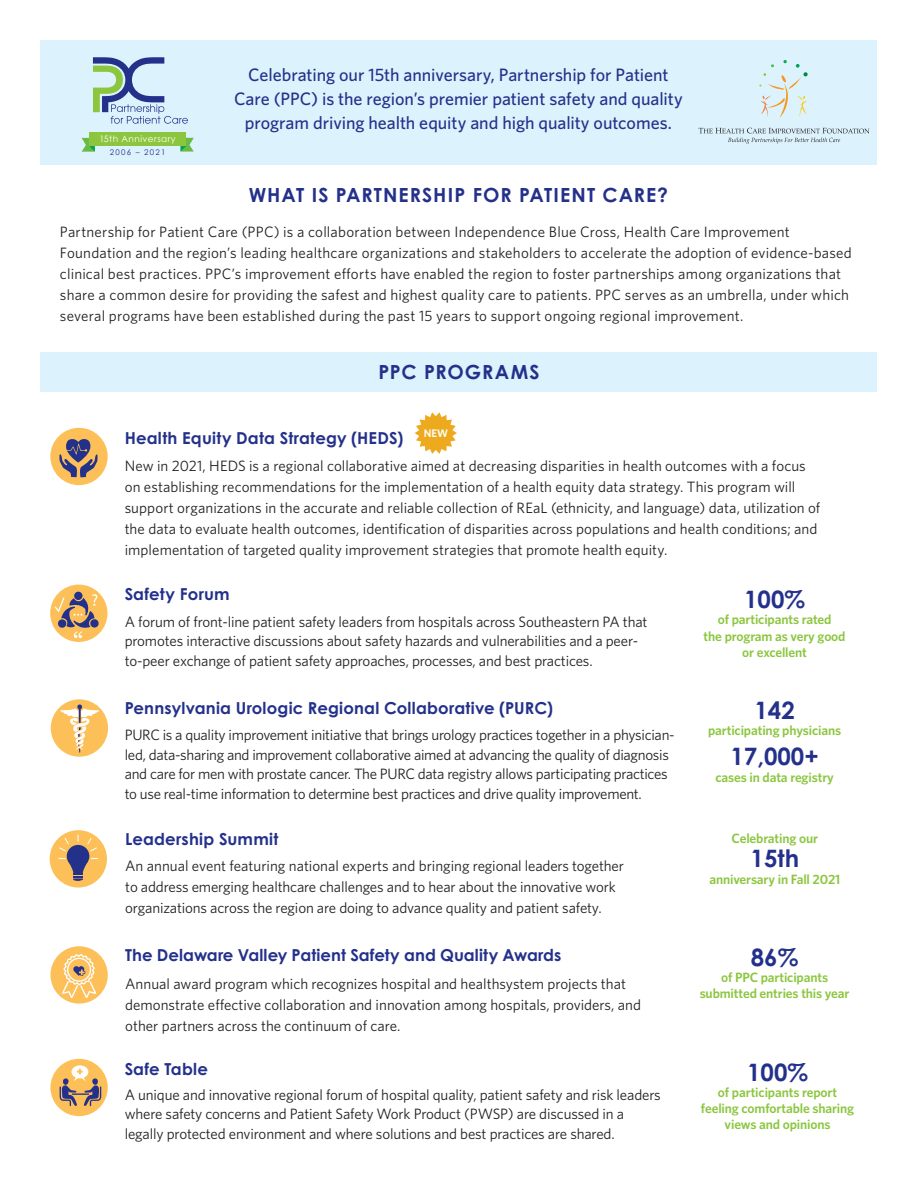
<style>
.page{position:relative;width:918px;height:1188px;background:#fff}
.page>*{position:absolute;margin:0;border:0;box-sizing:border-box;transform-origin:0 0}
.t1{font:700 24px "Century Gothic Pro";color:#24318b}
.Heading{font:700 19.5px "Century Gothic Pro";letter-spacing:.05em;color:#24318b}
.t2{font:500 18px/24px "Whitney";letter-spacing:-.005em;color:#24318b;text-align:center}
.t3{font:700 16.5px "Century Gothic Pro";letter-spacing:.01em;color:#24318b}
.body_text{font:15px/21px "Whitney";color:#231f20}
.body_text-2{font:15px/19.5px "Whitney";letter-spacing:-.02em;color:#231f20}
.Factoid_inline{font:600 13.5px/16.2px "Whitney";letter-spacing:-.01em;color:#8bc63e;text-align:center}
.t4{font:600 10.95px "Whitney";color:#fff}
.t5{font:10.35px "Century Gothic Pro";letter-spacing:.015em;color:#fff}
.t6{font:8.85px "Century Gothic Pro";letter-spacing:.05em;color:#fff}
.t7{font:7.8px "Century Gothic Pro";letter-spacing:.155em;color:#24318b}
</style>
<div class="page">
<div style="left:40px;top:352px;width:838px;height:40px;background:#dcf2fc"></div>
<div style="left:40px;top:40px;width:838px;height:125px;background:#dcf2fc"></div>
<svg style="left:93px;top:57px;width:95px;height:67px"></svg>
<svg style="left:181px;top:138px;width:13px;height:14px"></svg>
<svg style="left:82px;top:138px;width:13px;height:14px"></svg>
<div style="left:89px;top:132px;width:97px;height:14px;background:#8bc63e"></div>
<div style="left:50px;top:585px;width:57px;height:57px;background:#fdc059;border-radius:50%"></div>
<div style="left:74px;top:592px;width:9px;height:8px;background:#24318b;border-radius:50%"></div>
<svg style="left:55px;top:594px;width:44px;height:44px"></svg>
<div style="left:50px;top:1059px;width:58px;height:57px;background:#fdc059;border-radius:50%"></div>
<svg style="left:60px;top:1065px;width:41px;height:41px"></svg>
<div style="left:50px;top:830px;width:57px;height:58px;background:#fdc059;border-radius:50%"></div>
<svg style="left:58px;top:835px;width:40px;height:46px"></svg>
<div style="left:50px;top:428px;width:58px;height:57px;background:#fdc059;border-radius:50%"></div>
<svg style="left:59px;top:439px;width:39px;height:38px"></svg>
<div style="left:51px;top:699px;width:57px;height:58px;background:#fdc059;border-radius:50%"></div>
<svg style="left:60px;top:704px;width:39px;height:49px"></svg>
<div style="left:50px;top:946px;width:58px;height:58px;background:#fdc059;border-radius:50%"></div>
<svg style="left:62px;top:954px;width:34px;height:44px"></svg>
<svg style="left:415px;top:412px;width:42px;height:42px"></svg>
<svg style="left:699px;top:128px;width:170px;height:16px"></svg>
<svg style="left:759px;top:60px;width:49px;height:58px"></svg>
<p class="t5" style="left:97px;top:130px;width:85px">1<sub>1</sub>5th Anniversary</p>
<p class="t6" style="left:104px;top:134px;width:73px">5th Anniversary</p>
<p class="t7" style="left:110px;top:148px;width:57px">2006 – 2021</p>
<p class="t2" style="left:234px;top:62px;width:450px">Celebrating our 15th anniversary, Partnership for Patient<br>Care (PPC) is the region’s premier patient safety and quality program driving health equity and high quality outcomes.</p>
<p class="Heading" style="left:249px;top:183px;width:421px">WHAT IS PARTNERSHIP FOR PATIENT CARE?</p>
<p class="body_text" style="left:60px;top:221px;width:794px">Partnership for Patient Care (PPC) is a collaboration between Independence Blue Cross, Health Care Improvement Foundation and the region’s leading healthcare organizations and stakeholders to accelerate the adoption of evidence-based clinical best practices. PPC’s improvement efforts have enabled the region to foster partnerships among organizations that share a common desire for providing the safest and highest quality care to patients. PPC serves as an umbrella, under which several programs have been established during the past 15 years to support ongoing regional improvement.</p>
<p class="Heading" style="left:378px;top:359px;width:163px">PPC PROGRAMS</p>
<p class="t3" style="left:125px;top:428px;width:280px">Health Equity Data Strategy (HEDS)</p>
<p class="t4" style="left:424px;top:426px;width:26px">NEW</p>
<p class="body_text" style="left:125px;top:455px;width:697px">New in 2021, HEDS is a regional collaborative aimed at decreasing disparities in health outcomes with a focus on establishing recommendations for the implementation of a health equity data strategy. This program will support organizations in the accurate and reliable collection of REaL (ethnicity, and language) data, utilization of the data to evaluate health outcomes, identification of disparities across populations and health conditions; and implementation of targeted quality improvement strategies that promote health equity.</p>
<p class="t3" style="left:125px;top:583px;width:106px">Safety Forum</p>
<p class="body_text" style="left:125px;top:611px;width:524px;line-height:19.5px">A forum of front-line patient safety leaders from hospitals across Southeastern PA that promotes interactive discussions about safety hazards and vulnerabilities and a peer&shy;to-peer exchange of patient safety approaches, processes, and best practices.</p>
<p class="t3" style="left:125px;top:697px;width:430px">Pennsylvania Urologic Regional Collaborative (PURC)</p>
<p class="body_text-2" style="left:125px;top:725px;width:551px">PURC is a quality improvement initiative that brings urology practices together in a physician&shy;led, data-sharing and improvement collaborative aimed at advancing the quality of diagnosis and care for men with prostate cancer. The PURC data registry allows participating practices to use real-time information to determine best practices and drive quality improvement.</p>
<p class="t3" style="left:125px;top:828px;width:155px">Leadership Summit</p>
<p class="body_text" style="left:125px;top:855px;width:500px">An annual event featuring national experts and bringing regional leaders together to address emerging healthcare challenges and to hear about the innovative work organizations across the region are doing to advance quality and patient safety.</p>
<p class="t3" style="left:125px;top:944px;width:438px">The Delaware Valley Patient Safety and Quality Awards</p>
<p class="body_text" style="left:125px;top:972px;width:517px">Annual award program which recognizes hospital and healthsystem projects that demonstrate effective collaboration and innovation among hospitals, providers, and other partners across the continuum of care.</p>
<p class="t3" style="left:125px;top:1059px;width:85px">Safe Table</p>
<p class="body_text" style="left:125px;top:1084px;width:538px;line-height:19.5px">A unique and innovative regional forum of hospital quality, patient safety and risk leaders where safety concerns and Patient Safety Work Product (PWSP) are discussed in a legally protected environment and where solutions and best practices are shared.</p>
<p class="t1" style="left:744px;top:585px;width:62px">100%</p>
<p class="Factoid_inline" style="left:704px;top:611px;width:143px">of participants rated<br>the program as very good or excellent</p>
<p class="t1" style="left:754px;top:696px;width:42px">142</p>
<p class="Factoid_inline" style="left:708px;top:722px;width:135px">participating physicians</p>
<p class="t1" style="left:730px;top:742px;width:90px">17,000+</p>
<p class="Factoid_inline" style="left:715px;top:769px;width:120px">cases in data registry</p>
<p class="Factoid_inline" style="left:732px;top:830px;width:88px">Celebrating our</p>
<p class="t1" style="left:751px;top:844px;width:50px">15th</p>
<p class="Factoid_inline" style="left:709px;top:871px;width:133px">anniversary in Fall 2021</p>
<p class="t1" style="left:751px;top:942px;width:49px">86%</p>
<p class="Factoid_inline" style="left:700px;top:969px;width:151px">of PPC participants submitted entries this year</p>
<p class="t1" style="left:747px;top:1057px;width:62px">100%</p>
<p class="Factoid_inline" style="left:701px;top:1084px;width:155px">of participants report feeling comfortable sharing views and opinions</p>
</div>
